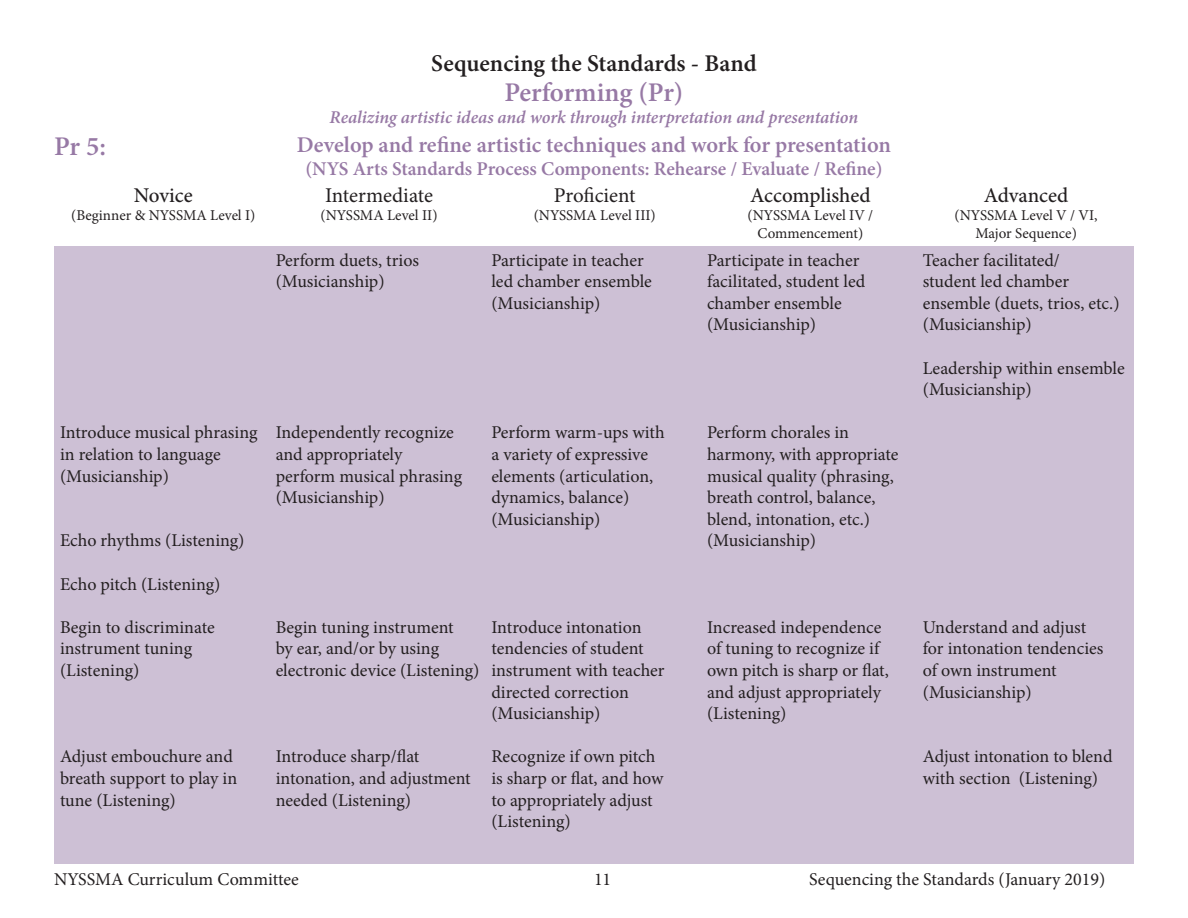
<style>
.page{position:relative;width:1188px;height:918px;background:#fff}
.page>*{position:absolute;margin:0;border:0;box-sizing:border-box;transform-origin:0 0}
.t1{font:600 27px "Minion Pro";letter-spacing:-.01em;color:#9779a5}
.t2{font:600 24px "Minion Pro";color:#231f20}
.t3{font:600 22.5px "Minion Pro";color:#9779a5}
.t4{font:500 21px "Minion Pro";letter-spacing:-.005em;color:#231f20}
.t5{font:21px "Minion Pro";letter-spacing:-.005em;color:#231f20}
.t6{font:600 19.5px "Minion Pro";letter-spacing:-.005em;color:#9779a5}
.t7{font:18px/21.6px "Minion Pro";letter-spacing:-.005em;color:#231f20}
.t8{font:italic 600 18px "Minion Pro";letter-spacing:-.005em;color:#9779a5}
.t9{font:15px "Minion Pro";color:#231f20}
</style>
<div class="page">
<div style="left:54px;top:247px;width:1080px;height:617px;background:#cdc0d5"></div>
<p class="t1" style="left:54px;top:128px;width:54px">Pr 5:</p>
<p class="t4" style="left:134px;top:181px;width:60px">Novice</p>
<p class="t9" style="left:71px;top:205px;width:186px">(Beginner &amp; NYSSMA Level I)</p>
<p class="t2" style="left:431px;top:47px;width:327px">Sequencing the Standards - Band</p>
<p class="t1" style="left:505px;top:74px;width:180px">Performing (Pr)</p>
<p class="t8" style="left:330px;top:104px;width:530px">Realizing artistic ideas and work through interpretation and presentation</p>
<p class="t3" style="left:297px;top:129px;width:596px">Develop and refine artistic techniques and work for presentation</p>
<p class="t6" style="left:305px;top:155px;width:579px">(NYS Arts Standards Process Components: Rehearse / Evaluate / Refine)</p>
<p class="t5" style="left:325px;top:181px;width:109px">Intermediate</p>
<p class="t9" style="left:321px;top:205px;width:119px">(NYSSMA Level II)</p>
<p class="t7" style="left:276px;top:249px;width:145px">Perform duets, trios (Musicianship)</p>
<p class="t5" style="left:554px;top:181px;width:83px">Proficient</p>
<p class="t9" style="left:534px;top:205px;width:124px">(NYSSMA Level III)</p>
<p class="t7" style="left:491px;top:249px;width:162px">Participate in teacher led chamber ensemble (Musicianship)</p>
<p class="t4" style="left:750px;top:181px;width:122px">Accomplished</p>
<p class="t9" style="left:748px;top:205px;width:127px">(NYSSMA Level IV /</p>
<p class="t9" style="left:758px;top:223px;width:107px">Commencement)</p>
<p class="t7" style="left:707px;top:249px;width:160px">Participate in teacher facilitated, student led chamber ensemble (Musicianship)</p>
<p class="t7" style="left:60px;top:422px;width:199px">Introduce musical phrasing in relation to language (Musicianship)</p>
<p class="t7" style="left:60px;top:530px;width:186px">Echo rhythms (Listening)</p>
<p class="t7" style="left:60px;top:573px;width:162px">Echo pitch (Listening)</p>
<p class="t7" style="left:60px;top:616px;width:156px">Begin to discriminate instrument tuning (Listening)</p>
<p class="t7" style="left:60px;top:746px;width:179px">Adjust embouchure and breath support to play in tune (Listening)</p>
<p class="t7" style="left:276px;top:422px;width:188px">Independently recognize and appropriately perform musical phrasing (Musicianship)</p>
<p class="t7" style="left:491px;top:422px;width:175px">Perform warm-ups with a variety of expressive elements (articulation, dynamics, balance) (Musicianship)</p>
<p class="t7" style="left:276px;top:616px;width:205px">Begin tuning instrument<br>by ear, and/or by using electronic device (Listening)</p>
<p class="t7" style="left:276px;top:746px;width:197px">Introduce sharp/flat intonation, and adjustment needed (Listening)</p>
<p class="t7" style="left:491px;top:616px;width:175px">Introduce intonation tendencies of student instrument with teacher directed correction (Musicianship)</p>
<p class="t7" style="left:491px;top:746px;width:174px">Recognize if own pitch is sharp or flat, and how to appropriately adjust (Listening)</p>
<p class="t7" style="left:707px;top:422px;width:193px">Perform chorales in harmony, with appropriate musical quality (phrasing, breath control, balance, blend, intonation, etc.) (Musicianship)</p>
<p class="t7" style="left:707px;top:616px;width:183px">Increased independence of tuning to recognize if own pitch is sharp or flat, and adjust appropriately (Listening)</p>
<p class="t4" style="left:984px;top:181px;width:86px">Advanced</p>
<p class="t9" style="left:955px;top:205px;width:145px">(NYSSMA Level V / VI,</p>
<p class="t9" style="left:975px;top:223px;width:103px">Major Sequence)</p>
<p class="t7" style="left:923px;top:249px;width:198px">Teacher facilitated/<br>student led chamber ensemble (duets, trios, etc.) (Musicianship)</p>
<p class="t7" style="left:923px;top:357px;width:203px">Leadership within ensemble (Musicianship)</p>
<p class="t7" style="left:923px;top:616px;width:182px">Understand and adjust for intonation tendencies of own instrument (Musicianship)</p>
<p class="t7" style="left:923px;top:746px;width:191px">Adjust intonation to blend with section (Listening)</p>
<p class="t7" style="left:54px;top:869px;width:246px">NYSSMA Curriculum Committee</p>
<p class="t7" style="left:594px;top:869px;width:19px">11</p>
<p class="t7" style="left:809px;top:869px;width:298px">Sequencing the Standards (January 2019)</p>
</div>
